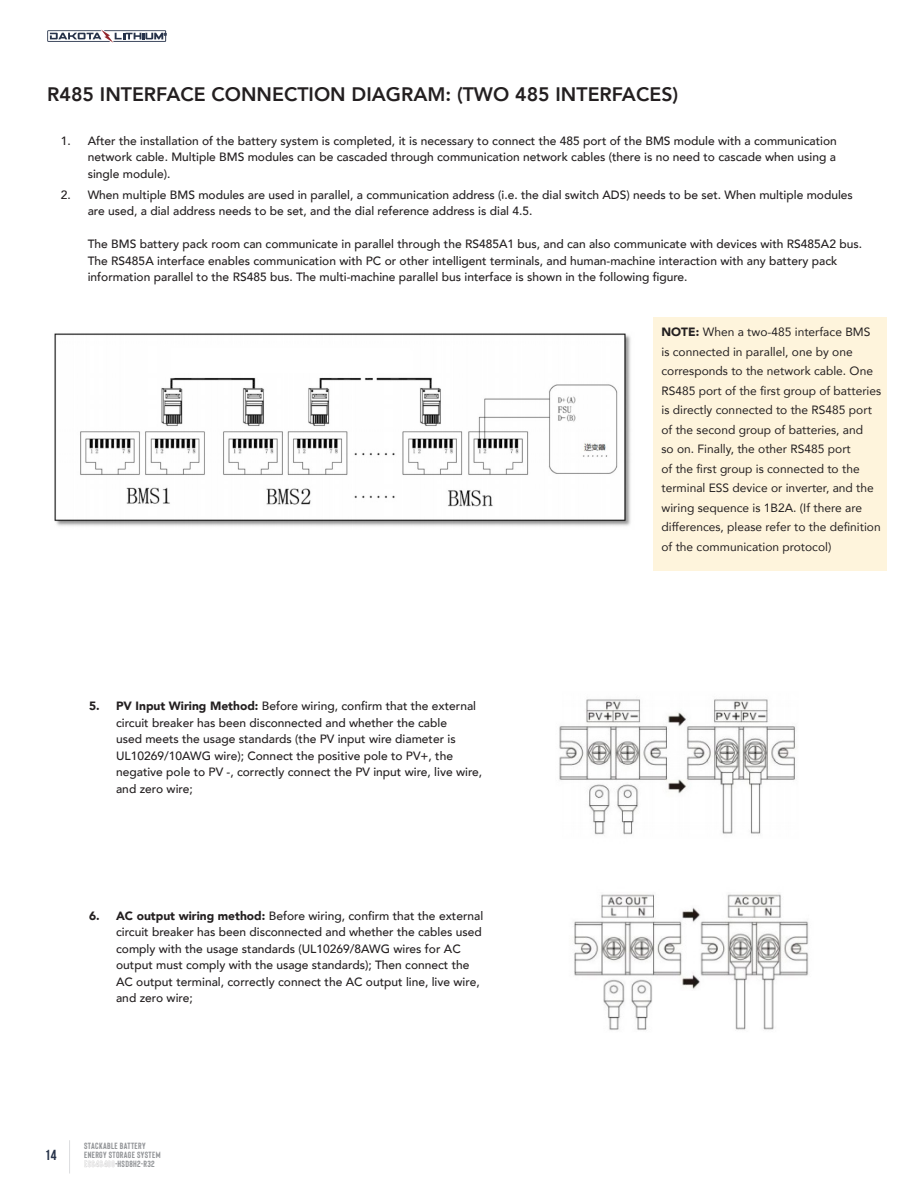
<style>
.page{position:relative;width:918px;height:1188px;background:#fff}
.page>*{position:absolute;margin:0;border:0;box-sizing:border-box;transform-origin:0 0}
.t1{font:800 19.5px "Avenir";color:#231f20}
.t2{font:700 14.55px "Bebas Neue";color:#27334a}
.t3{font:500 12px/16.5px "Avenir";color:#231f20}
.t4{font:12px/19.5px "Avenir";color:#231f20}
.t5{font:700 9px/9px "Bison";letter-spacing:.04em;color:#939598}
.s1{font-weight:900}
.s2{font-family:"Bison Thick Outline";font-weight:400;color:#231f20}
</style>
<div class="page">
<hr style="left:69px;top:1140px;width:1px;height:34px;background:#dcdddf">
<svg style="left:47px;top:30px;width:120px;height:13px"></svg>
<div style="left:653px;top:318px;width:233px;height:253px;background:#fef4dc"></div>
<img style="left:54px;top:333px;width:577px;height:193px">
<img style="left:559px;top:699px;width:236px;height:136px">
<img style="left:574px;top:894px;width:235px;height:136px">
<p class="t1" style="left:47px;top:79px;width:633px">R485 INTERFACE CONNECTION DIAGRAM: (TWO 485 INTERFACES)</p>
<p class="t3" style="left:88px;top:132px;width:751px;text-align:justify;text-indent:-27px">1. After the installation of the battery system is completed, it is necessary to connect the 485 port of the BMS module with a communication network cable. Multiple BMS modules can be cascaded through communication network cables (there is no need to cascade when using a single module).</p>
<p class="t3" style="left:88px;top:186px;width:767px;text-indent:-27px">2. When multiple BMS modules are used in parallel, a communication address (i.e. the dial switch ADS) needs to be set. When multiple modules are used, a dial address needs to be set, and the dial reference address is dial 4.5.</p>
<p class="t3" style="left:88px;top:235px;width:776px">The BMS battery pack room can communicate in parallel through the RS485A1 bus, and can also communicate with devices with RS485A2 bus.<br>The RS485A interface enables communication with PC or other intelligent terminals, and human-machine interaction with any battery pack information parallel to the RS485 bus. The multi-machine parallel bus interface is shown in the following figure.</p>
<p class="t3" style="left:116px;top:697px;width:368px;text-indent:-27px"><span class="s1">5. PV Input Wiring Method:</span> Before wiring, confirm that the external circuit breaker has been disconnected and whether the cable<br>used meets the usage standards (the PV input wire diameter is UL10269/10AWG wire); Connect the positive pole to PV+, the negative pole to PV -, correctly connect the PV input wire, live wire, and zero wire;</p>
<p class="t3" style="left:116px;top:907px;width:369px;text-indent:-27px"><span class="s1">6. AC output wiring method:</span> Before wiring, confirm that the external circuit breaker has been disconnected and whether the cables used comply with the usage standards (UL10269/8AWG wires for AC output must comply with the usage standards); Then connect the AC output terminal, correctly connect the AC output line, live wire, and zero wire;</p>
<p class="t2" style="left:45px;top:1147px;width:13px">14</p>
<p class="t5" style="left:84px;top:1141px;width:78px">STACKABLE BATTERY<br>ENERGY STORAGE SYSTEM<br><span class="s2">ESS48400</span>-HSD8H2-R32</p>
<p class="t4" style="left:662px;top:322px;width:221px"><span class="s1">NOTE:</span> When a two-485 interface BMS is connected in parallel, one by one corresponds to the network cable. One RS485 port of the first group of batteries is directly connected to the RS485 port of the second group of batteries, and<br>so on. Finally, the other RS485 port<br>of the first group is connected to the terminal ESS device or inverter, and the wiring sequence is 1B2A. (If there are differences, please refer to the definition of the communication protocol)</p>
</div>
